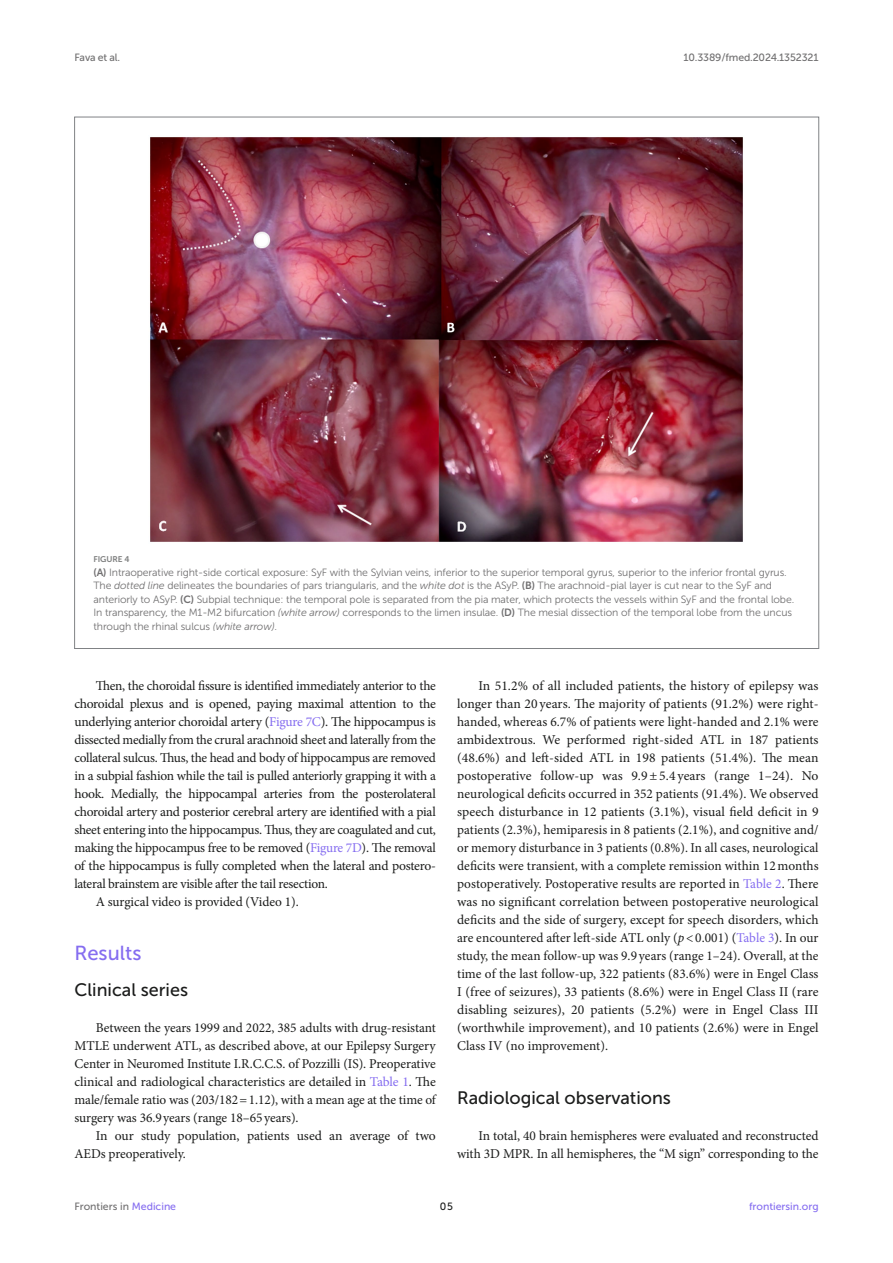
<style>
.page{position:relative;width:893px;height:1263px;background:#fff}
.page>*{position:absolute;margin:0;border:0;box-sizing:border-box;transform-origin:0 0}
.HEAD_1{font:20.25px "Museo Sans 500";color:#856df0}
.HEAD_2{font:18px "Museo Sans 500";color:#1b1c1b}
.HEAD_2_after_HEAD_1{font:18px "Museo Sans 500";color:#1b1c1b}
.TEXT{font:13.5px/18px "Minion Pro";letter-spacing:-.01em;color:#1b1c1b;text-align:justify}
.TEXT_FLUSH{font:13.5px/18px "Minion Pro";letter-spacing:-.01em;color:#1b1c1b;text-align:justify}
.FIG_LEG{font:10.5px/13.5px "Museo Sans 300";letter-spacing:-.01em;color:#706f70}
.t1{font:10.5px "Museo Sans 500";letter-spacing:-.015em;color:#706f70}
.t2{font:10.5px "Museo Sans 500";color:#856df0}
.t3{font:10.5px "Museo Sans 500";color:#1b1c1b}
.FIG_HD{font:8.25px "Museo Sans 700";letter-spacing:-.01em;color:#7e7f7f}
.s1{font-family:"Museo Sans 700"}
.s2{font-style:italic}
.s3{color:#856df0}
</style>
<div class="page">
<img style="left:150px;top:137px;width:593px;height:405px">
<p class="t1" style="left:74px;top:51px;width:47px">Fava et al.</p>
<p class="t1" style="left:684px;top:51px;width:136px">10.3389/fmed.2024.1352321</p>
<p class="FIG_HD" style="left:94px;top:555px;width:37px">FIGURE 4</p>
<p class="FIG_LEG" style="left:94px;top:565px;width:702px"><span class="s1">(A)</span> Intraoperative right-side cortical exposure: SyF with the Sylvian veins, inferior to the superior temporal gyrus, superior to the inferior frontal gyrus.<br>The <span class="s2">dotted line</span> delineates the boundaries of pars triangularis, and the <span class="s2">white dot</span> is the ASyP. <span class="s1">(B)</span> The arachnoid-pial layer is cut near to the SyF and anteriorly to ASyP. <span class="s1">(C)</span> Subpial technique: the temporal pole is separated from the pia mater, which protects the vessels within SyF and the frontal lobe.<br>In transparency, the M1-M2 bifurcation <span class="s2">(white arrow)</span> corresponds to the limen insulae. <span class="s1">(D)</span> The mesial dissection of the temporal lobe from the uncus through the rhinal sulcus <span class="s2">(white arrow)</span>.</p>
<p class="TEXT" style="left:74px;top:677px;width:363px;text-indent:21px">Then, the choroidal fissure is identified immediately anterior to the choroidal plexus and is opened, paying maximal attention to the underlying anterior choroidal artery (<span class="s3">Figure 7C</span>). The hippocampus is dissected medially from the crural arachnoid sheet and laterally from the collateral sulcus. Thus, the head and body of hippocampus are removed in a subpial fashion while the tail is pulled anteriorly grapping it with a hook. Medially, the hippocampal arteries from the posterolateral choroidal artery and posterior cerebral artery are identified with a pial sheet entering into the hippocampus. Thus, they are coagulated and cut, making the hippocampus free to be removed (<span class="s3">Figure 7D</span>). The removal of the hippocampus is fully completed when the lateral and postero&shy;lateral brainstem are visible after the tail resection.</p>
<p class="TEXT" style="left:96px;top:893px;width:205px">A surgical video is provided (Video 1).</p>
<p class="HEAD_1" style="left:74px;top:942px;width:69px">Results</p>
<p class="HEAD_2_after_HEAD_1" style="left:74px;top:980px;width:115px">Clinical series</p>
<p class="TEXT_FLUSH" style="left:74px;top:1019px;width:363px;text-indent:21px">Between the years 1999 and 2022, 385 adults with drug-resistant MTLE underwent ATL, as described above, at our Epilepsy Surgery Center in Neuromed Institute I.R.C.C.S. of Pozzilli (IS). Preoperative clinical and radiological characteristics are detailed in <span class="s3">Table 1</span>. The male/female ratio was (203/182=1.12), with a mean age at the time of surgery was 36.9years (range 18–65years).</p>
<p class="TEXT" style="left:74px;top:1127px;width:363px;text-indent:21px">In our study population, patients used an average of two<br>AEDs preoperatively.</p>
<p class="TEXT" style="left:457px;top:677px;width:363px;text-indent:21px">In 51.2% of all included patients, the history of epilepsy was longer than 20 years. The majority of patients (91.2%) were right&shy;handed, whereas 6.7% of patients were light-handed and 2.1% were ambidextrous. We performed right-sided ATL in 187 patients (48.6%) and left-sided ATL in 198 patients (51.4%). The mean postoperative follow-up was 9.9±5.4 years (range 1–24). No neurological deficits occurred in 352 patients (91.4%). We observed speech disturbance in 12 patients (3.1%), visual field deficit in 9 patients (2.3%), hemiparesis in 8 patients (2.1%), and cognitive and/ or memory disturbance in 3 patients (0.8%). In all cases, neurological deficits were transient, with a complete remission within 12months postoperatively. Postoperative results are reported in <span class="s3">Table 2</span>. There was no significant correlation between postoperative neurological deficits and the side of surgery, except for speech disorders, which are encountered after left-side ATL only (<span class="s2">p</span>&lt;0.001) (<span class="s3">Table 3</span>). In our study, the mean follow-up was 9.9 years (range 1–24). Overall, at the time of the last follow-up, 322 patients (83.6%) were in Engel Class I (free of seizures), 33 patients (8.6%) were in Engel Class II (rare disabling seizures), 20 patients (5.2%) were in Engel Class III (worthwhile improvement), and 10 patients (2.6%) were in Engel Class IV (no improvement).</p>
<p class="HEAD_2" style="left:457px;top:1088px;width:215px">Radiological observations</p>
<p class="TEXT_FLUSH" style="left:457px;top:1127px;width:363px;text-align:right">In total, 40 brain hemispheres were evaluated and reconstructed with 3D MPR. In all hemispheres, the “M sign” corresponding to the</p>
<p class="t1" style="left:74px;top:1200px;width:103px">Frontiers in <span class="s3">Medicine</span></p>
<p class="t3" style="left:440px;top:1200px;width:14px">05</p>
<p class="t2" style="left:749px;top:1200px;width:71px">frontiersin.org</p>
</div>
